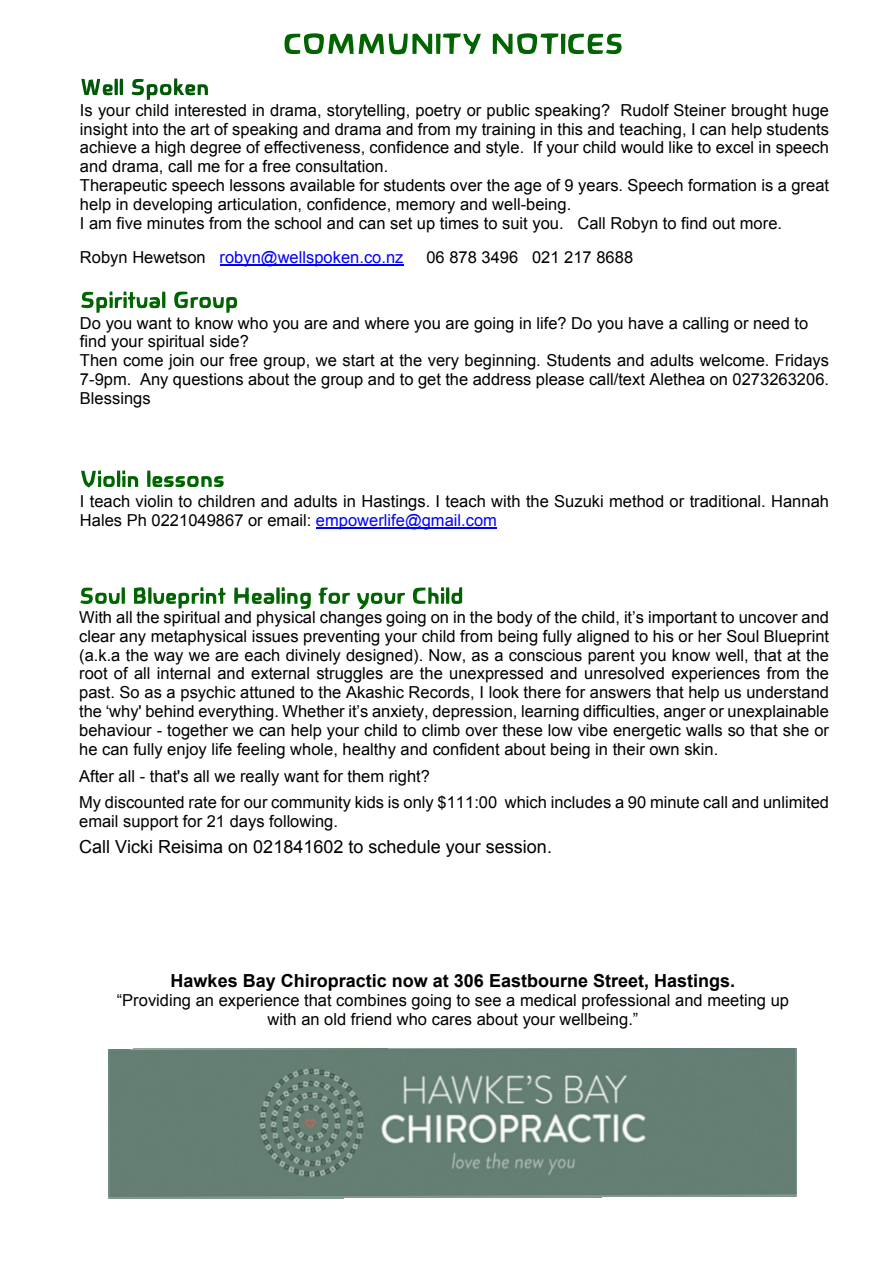
<style>
.page{position:relative;width:893px;height:1263px;background:#fff}
.page>*{position:absolute;margin:0;border:0;box-sizing:border-box;transform-origin:0 0}
.t1{font:700 18px "Arial";color:#000}
.t2{font:18px "Arial";color:#000}
.t3{font:16.5px/18.9px "Arial";color:#000}
.t4{font:16.5px "Arial";color:#00f}
.s1{color:#000}
.s2{color:#00f}
</style>
<div class="page">
<svg style="left:81px;top:79px;width:42px;height:16px"></svg>
<svg style="left:132px;top:78px;width:76px;height:22px"></svg>
<hr style="left:220px;top:264px;width:184px;height:1px;background:#00f">
<svg style="left:81px;top:291px;width:84px;height:22px"></svg>
<svg style="left:174px;top:292px;width:63px;height:21px"></svg>
<svg style="left:81px;top:470px;width:57px;height:17px"></svg>
<svg style="left:147px;top:471px;width:77px;height:16px"></svg>
<hr style="left:316px;top:527px;width:181px;height:2px;background:#00f">
<svg style="left:285px;top:33px;width:196px;height:21px"></svg>
<svg style="left:493px;top:33px;width:129px;height:21px"></svg>
<img style="left:109px;top:1048px;width:688px;height:150px">
<svg style="left:80px;top:587px;width:45px;height:17px"></svg>
<svg style="left:134px;top:587px;width:92px;height:22px"></svg>
<svg style="left:234px;top:587px;width:77px;height:22px"></svg>
<svg style="left:319px;top:587px;width:31px;height:17px"></svg>
<svg style="left:357px;top:593px;width:48px;height:16px"></svg>
<svg style="left:413px;top:587px;width:49px;height:17px"></svg>
<p class="t3" style="left:80px;top:102px;width:751px">Is your child interested in drama, storytelling, poetry or public speaking? Rudolf Steiner brought huge insight into the art of speaking and drama and from my training in this and teaching, I can help students achieve a high degree of effectiveness, confidence and style. If your child would like to excel in speech and drama, call me for a free consultation.<br>Therapeutic speech lessons available for students over the age of 9 years. Speech formation is a great help in developing articulation, confidence, memory and well-being.<br>I am five minutes from the school and can set up times to suit you. Call Robyn to find out more.</p>
<p class="t4" style="left:80px;top:251px;width:325px"><span class="s1">Robyn Hewetson</span> robyn@wellspoken.co.nz</p>
<p class="t3" style="left:426px;top:249px;width:208px">06 878 3496 021 217 8688</p>
<p class="t3" style="left:80px;top:315px;width:751px">Do you want to know who you are and where you are going in life? Do you have a calling or need to find your spiritual side?<br>Then come join our free group, we start at the very beginning. Students and adults welcome. Fridays 7-9pm. Any questions about the group and to get the address please call/text Alethea on 0273263206.<br>Blessings</p>
<p class="t3" style="left:80px;top:494px;width:751px">I teach violin to children and adults in Hastings. I teach with the Suzuki method or traditional. Hannah<br>Hales Ph 0221049867 or email: <span class="s2">empowerlife@gmail.com</span></p>
<p class="t3" style="left:79px;top:609px;width:751px;text-align:justify">With all the spiritual and physical changes going on in the body of the child, it’s important to uncover and clear any metaphysical issues preventing your child from being fully aligned to his or her Soul Blueprint (a.k.a the way we are each divinely designed). Now, as a conscious parent you know well, that at the root of all internal and external struggles are the unexpressed and unresolved experiences from the past. So as a psychic attuned to the Akashic Records, I look there for answers that help us understand the ‘why' behind everything. Whether it’s anxiety, depression, learning difficulties, anger or unexplainable behaviour - together we can help your child to climb over these low vibe energetic walls so that she or he can fully enjoy life feeling whole, healthy and confident about being in their own skin.</p>
<p class="t3" style="left:79px;top:764px;width:751px;line-height:26.4px">After all - that's all we really want for them right?<br>My discounted rate for our community kids is only $111:00 which includes a 90 minute call and unlimited</p>
<p class="t3" style="left:79px;top:813px;width:260px">email support for 21 days following.</p>
<p class="t2" style="left:79px;top:840px;width:474px">Call Vicki Reisima on 021841602 to schedule your session.</p>
<p class="t1" style="left:171px;top:974px;width:566px">Hawkes Bay Chiropractic now at 306 Eastbourne Street, Hastings.</p>
<p class="t3" style="left:117px;top:992px;width:674px;text-align:center">“Providing an experience that combines going to see a medical professional and meeting up with an old friend who cares about your wellbeing.”</p>
</div>
